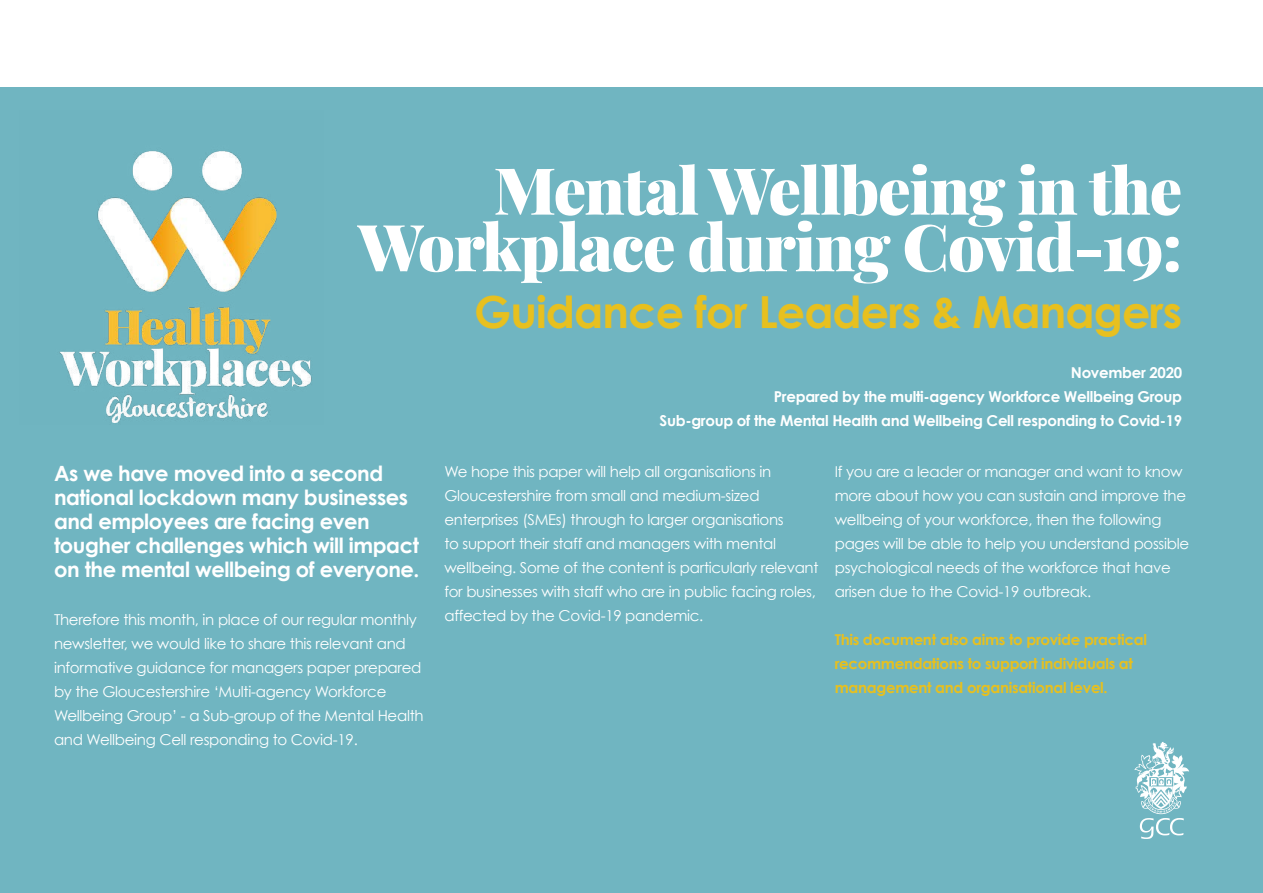
<style>
.page{position:relative;width:1263px;height:893px;background:#fff}
.page>*{position:absolute;margin:0;border:0;box-sizing:border-box;transform-origin:0 0}
.t1{font:900 64.95px/56.6px "Playfair Display";letter-spacing:-.02em;color:#fff;text-align:right}
.t2{font:700 44.25px "Century Gothic";letter-spacing:-.02em;color:#e7c01f}
.t3{font:700 21px/24px "Century Gothic";letter-spacing:-.02em;color:#fff}
.t4{font:15px/24px "Century Gothic";letter-spacing:-.02em;color:#fff}
.t5{font:700 15px/24px "Century Gothic";letter-spacing:-.02em;color:#fff;text-align:right}
.t6{font:700 15px/24px "Century Gothic";letter-spacing:-.02em;color:#e7c01f}
</style>
<div class="page">
<div style="left:0;top:87px;width:1263px;height:806px;background:#70b5c1"></div>
<img style="left:59px;top:151px;width:253px;height:272px">
<svg style="left:1134px;top:742px;width:55px;height:97px"></svg>
<h1 class="t1" style="left:358px;top:157px;width:826px">Mental Wellbeing in the<br>Workplace during Covid-19:</h1>
<h2 class="t2" style="left:474px;top:284px;width:709px">Guidance for Leaders &amp; Managers</h2>
<p class="t5" style="left:659px;top:360px;width:524px">November 2020<br>Prepared by the multi-agency Workforce Wellbeing Group<br>Sub-group of the Mental Health and Wellbeing Cell responding to Covid-19</p>
<h3 class="t3" style="left:54px;top:461px;width:367px">As we have moved into a second national lockdown many businesses and employees are facing even tougher challenges which will impact on the mental wellbeing of everyone.</h3>
<p class="t4" style="left:54px;top:608px;width:371px">Therefore this month, in place of our regular monthly newsletter, we would like to share this relevant and informative guidance for managers paper prepared by the Gloucestershire ‘Multi-agency Workforce Wellbeing Group’ - a Sub-group of the Mental Health and Wellbeing Cell responding to Covid-19.</p>
<p class="t4" style="left:444px;top:459px;width:376px">We hope this paper will help all organisations in Gloucestershire from small and medium-sized enterprises (SMEs) through to larger organisations<br>to support their staff and managers with mental wellbeing. Some of the content is particularly relevant for businesses with staff who are in public facing roles, affected by the Covid-19 pandemic.</p>
<p class="t4" style="left:835px;top:459px;width:356px">If you are a leader or manager and want to know more about how you can sustain and improve the wellbeing of your workforce, then the following pages will be able to help you understand possible psychological needs of the workforce that have arisen due to the Covid-19 outbreak.</p>
<p class="t6" style="left:835px;top:627px;width:314px">This document also aims to provide practical recommendations to support individuals at management and organisational level.</p>
</div>
